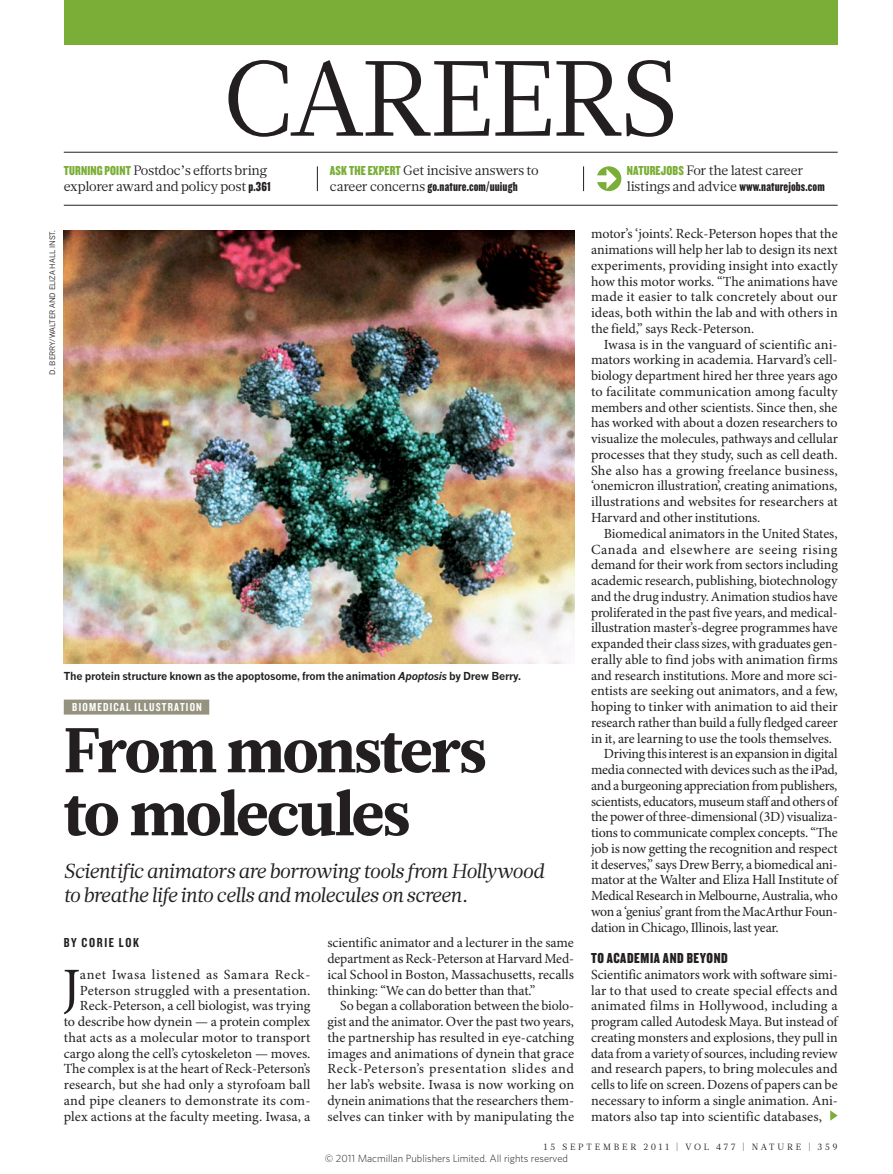
<style>
.page{position:relative;width:893px;height:1174px;background:#fff}
.page>*{position:absolute;margin:0;border:0;box-sizing:border-box;transform-origin:0 0}
.SECTION_HEADING{font:106.5px "Glosa Math";letter-spacing:-.025em;color:#231f20}
.HEAD_42{font:900 63px/63px "Glosa Math";letter-spacing:-.025em;color:#231f20}
.BODY_DROP_CAP{font:54.45px "Minion Pro";color:#231f20}
.INTRO{font:italic 20.25px/23.7px "Glosa Math";letter-spacing:-.01em;color:#231f20}
.CROSSHEAD{font:15px "Knockout 69 Full Liteweight";letter-spacing:.04em;color:#231f20}
.BODY_INDENT{font:13.95px/15.8px "Minion Pro";letter-spacing:-.005em;color:#231f20;text-align:justify}
.BODY_DROP_CAP-2{font:13.95px/15.8px "Minion Pro";color:#231f20;text-align:right}
.BODY_1ST_PARA{font:13.95px/15.8px "Minion Pro";letter-spacing:.005em;color:#231f20;text-align:justify}
.MINI_TOC_TEXT{font:13.5px/15.8px "Glosa Math";letter-spacing:-.02em;color:#231f20}
.AUTHOR_BYLINE{font:13.5px "Knockout 49 Liteweight";letter-spacing:.12em;color:#231f20}
.SUBJECT_STRAP{font:12px "Knockout 49 Liteweight";letter-spacing:.1em;color:#fff}
.PIC_CAPTION{font:700 10.8px "News Gothic MTOT";letter-spacing:-.02em;color:#231f20}
.t1{font:300 10.5px "Whitney";color:#231f20}
.t2{font:9px "Glosa Math";letter-spacing:.305em;color:#231f20}
.PIC_CREDIT{font:7.5px "News Gothic MTOT";color:#231f20}
.s1{font-family:"Knockout 69 Full Liteweight";color:#7aae36}
.s2{font-family:"Knockout 69 Full Liteweight"}
.s3{font-style:italic}
</style>
<div class="page">
<div style="left:597px;top:166px;width:24px;height:25px;background:#7aae36;border-radius:50%"></div>
<div style="left:596px;top:175px;width:12px;height:7px;background:#fff"></div>
<svg style="left:606px;top:169px;width:11px;height:20px"></svg>
<svg style="left:830px;top:1110px;width:8px;height:10px"></svg>
<div style="left:64px;top:699px;width:145px;height:15px;background:#95937f"></div>
<img style="left:64px;top:231px;width:510px;height:433px">
<div style="left:64px;top:0;width:774px;height:45px;background:#7aae36"></div>
<hr style="left:64px;top:152px;width:774px;height:1px;background:#231f20">
<hr style="left:64px;top:205px;width:774px;height:1px;background:#231f20">
<svg style="left:317px;top:166px;width:1px;height:25px"></svg>
<svg style="left:583px;top:166px;width:1px;height:25px"></svg>
<p class="SECTION_HEADING" style="left:223px;top:29px;width:457px">CAREERS</p>
<p class="MINI_TOC_TEXT" style="left:64px;top:163px;width:209px"><span class="s1">TURNING POINT</span> Postdoc’s efforts bring explorer award and policy post <span class="s2">p.361</span></p>
<p class="MINI_TOC_TEXT" style="left:330px;top:163px;width:210px"><span class="s1">ASK THE EXPERT</span> Get incisive answers to career concerns <span class="s2">go.nature.com/uuiugh</span></p>
<p class="MINI_TOC_TEXT" style="left:627px;top:163px;width:199px"><span class="s1">NATUREJOBS</span> For the latest career listings and advice <span class="s2">www.naturejobs.com</span></p>
<p class="PIC_CREDIT" style="left:48px;top:375px;width:145px;rotate:-90deg">D. BERRY/WALTER AND ELIZA HALL INST.</p>
<p class="PIC_CAPTION" style="left:64px;top:669px;width:459px">The protein structure known as the apoptosome, from the animation <span class="s3">Apoptosis</span> by Drew Berry.</p>
<p class="SUBJECT_STRAP" style="left:72px;top:699px;width:131px">BIOMEDICAL ILLUSTRATION</p>
<p class="HEAD_42" style="left:64px;top:720px;width:424px">From monsters to molecules</p>
<p class="INTRO" style="left:64px;top:859px;width:482px">Scientific animators are borrowing tools from Hollywood to breathe life into cells and molecules on screen.</p>
<p class="AUTHOR_BYLINE" style="left:64px;top:934px;width:77px">BY CORIE LOK</p>
<p class="BODY_DROP_CAP" style="left:62px;top:955px;width:19px">J</p>
<p class="BODY_DROP_CAP-2" style="left:64px;top:967px;width:248px">anet Iwasa listened as Samara Reck-Peterson struggled with a presentation.<br>Reck-Peterson, a cell biologist, was trying<br>to describe how dynein — a protein complex that acts as a molecular motor to transport cargo along the cell’s cytoskeleton — moves.<br>The complex is at the heart of Reck-Peterson’s research, but she had only a styrofoam ball and pipe cleaners to demonstrate its com&shy;plex actions at the faculty meeting. Iwasa, a</p>
<p class="BODY_DROP_CAP-2" style="left:327px;top:935px;width:248px;text-align:justify">scientific animator and a lecturer in the same department as Reck-Peterson at Harvard Med&shy;ical School in Boston, Massachusetts, recalls thinking: “We can do better than that.”</p>
<p class="BODY_INDENT" style="left:327px;top:998px;width:248px;text-indent:13px">So began a collaboration between the biolo&shy;gist and the animator. Over the past two years, the partnership has resulted in eye-catching images and animations of dynein that grace Reck-Peterson’s presentation slides and her lab’s website. Iwasa is now working on dynein animations that the researchers them&shy;selves can tinker with by manipulating the</p>
<p class="BODY_INDENT" style="left:591px;top:227px;width:248px">motor’s ‘joints’. Reck-Peterson hopes that the animations will help her lab to design its next experiments, providing insight into exactly how this motor works. “The animations have made it easier to talk concretely about our ideas, both within the lab and with others in the field,” says Reck-Peterson.</p>
<p class="BODY_INDENT" style="left:591px;top:337px;width:248px;text-indent:13px">Iwasa is in the vanguard of scientific ani&shy;mators working in academia. Harvard’s cell&shy;biology department hired her three years ago to facilitate communication among faculty members and other scientists. Since then, she has worked with about a dozen researchers to visualize the molecules, pathways and cellular processes that they study, such as cell death.<br>She also has a growing freelance business, ‘onemicron illustration’, creating animations, illustrations and websites for researchers at Harvard and other institutions.</p>
<p class="BODY_INDENT" style="left:591px;top:526px;width:248px;text-indent:13px">Biomedical animators in the United States, Canada and elsewhere are seeing rising demand for their work from sectors including academic research, publishing, biotechnology and the drug industry. Animation studios have proliferated in the past five years, and medical&shy;illustration master’s-degree programmes have expanded their class sizes, with graduates gen&shy;erally able to find jobs with animation firms and research institutions. More and more sci&shy;entists are seeking out animators, and a few, hoping to tinker with animation to aid their research rather than build a fully fledged career in it, are learning to use the tools themselves.</p>
<p class="BODY_INDENT" style="left:591px;top:746px;width:248px;text-indent:13px">Driving this interest is an expansion in digital media connected with devices such as the iPad, and a burgeoning appreciation from publishers, scientists, educators, museum staff and others of the power of three-dimensional (3D) visualiza&shy;tions to communicate complex concepts. “The job is now getting the recognition and respect it deserves,” says Drew Berry, a biomedical ani&shy;mator at the Walter and Eliza Hall Institute of Medical Research in Melbourne, Australia, who won a ‘genius’ grant from the MacArthur Foun&shy;dation in Chicago, Illinois, last year.</p>
<p class="CROSSHEAD" style="left:591px;top:948px;width:138px">TO ACADEMIA AND BEYOND</p>
<p class="BODY_1ST_PARA" style="left:591px;top:967px;width:248px">Scientific animators work with software simi&shy;lar to that used to create special effects and animated films in Hollywood, including a program called Autodesk Maya. But instead of creating monsters and explosions, they pull in data from a variety of sources, including review and research papers, to bring molecules and cells to life on screen. Dozens of papers can be necessary to inform a single animation. Ani&shy;mators also tap into scientific databases,</p>
<p class="t2" style="left:544px;top:1141px;width:295px">15 SEPTEMBER 2011 | VOL 477 | NATURE | 359</p>
<p class="t1" style="left:325px;top:1151px;width:245px">© 2011 Macmillan Publishers Limited. All rights reserved</p>
</div>
